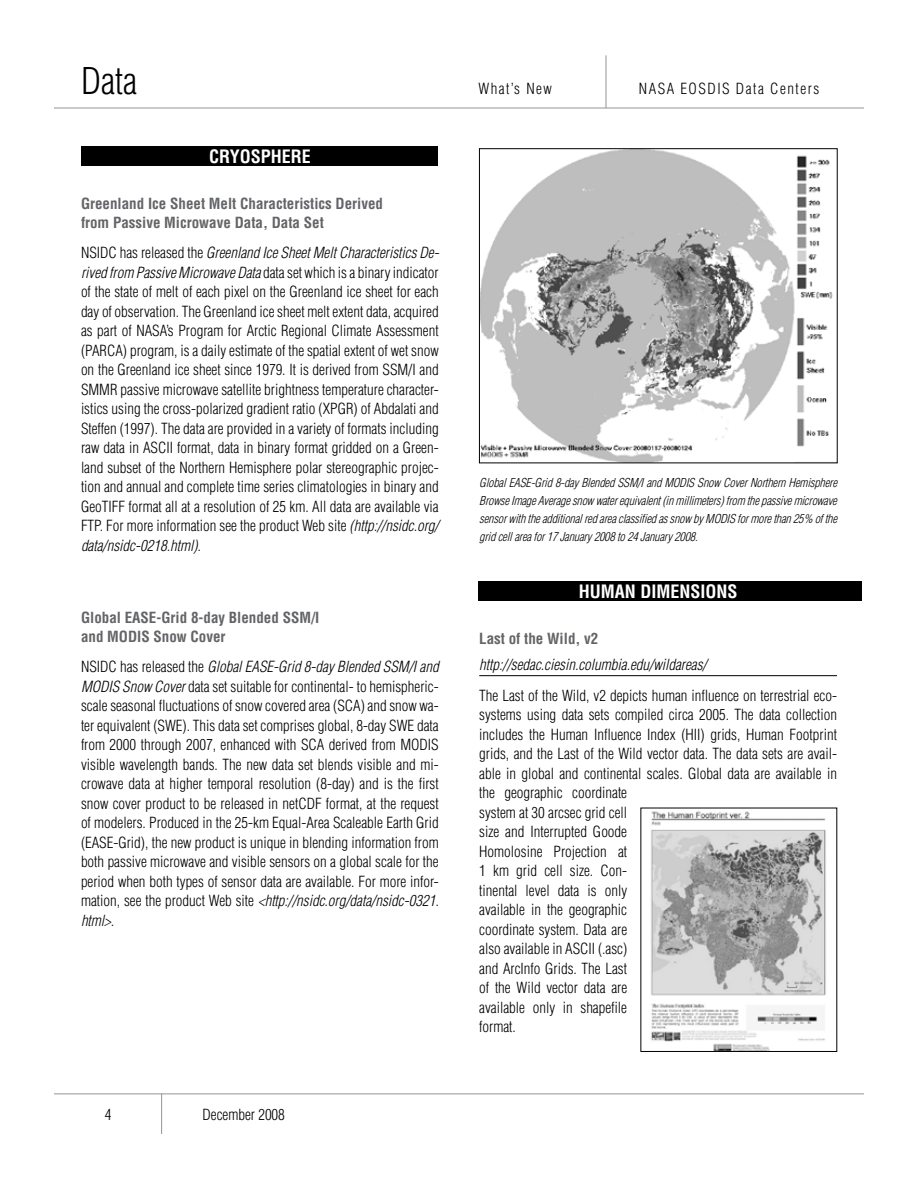
<style>
.page{position:relative;width:918px;height:1188px;background:#fff}
.page>*{position:absolute;margin:0;border:0;box-sizing:border-box;transform-origin:0 0}
.t1{font:300 condensed 36px "Helvetica";color:#000}
.t2{font:700 condensed 18px "Helvetica";color:#fff}
.t3{font:300 condensed 15px/19.5px "Helvetica";color:#000;text-align:justify}
.t4{font:700 condensed 15px/19.5px "Helvetica";color:#636467}
.t5{font:italic 300 condensed 15px/30px "Helvetica";color:#000}
.t6{font:300 condensed 15px "Helvetica";letter-spacing:.1em;color:#000}
.t7{font:italic 300 condensed 12px/18px "Helvetica";letter-spacing:-.01em;color:#000;text-align:justify}
.s1{font-style:italic}
.s2{font-weight:700;font-style:normal;color:#636467}
.s3{font-style:normal}
</style>
<div class="page">
<hr style="left:54px;top:108px;width:810px;height:1px;background:#939598">
<hr style="left:54px;top:1094px;width:810px;height:1px;background:#939598">
<hr style="left:161px;top:1094px;width:1px;height:40px;background:#939598">
<hr style="left:606px;top:55px;width:1px;height:53px;background:#939598">
<div style="left:478px;top:581px;width:384px;height:19px;background:#000"></div>
<div style="left:81px;top:147px;width:357px;height:19px;background:#000"></div>
<hr style="left:479px;top:675px;width:358px;height:1px;background:#000">
<img style="left:481px;top:150px;width:352px;height:311px">
<div style="left:479px;top:148px;width:358px;height:315px;border:1px solid #000"></div>
<img style="left:651px;top:811px;width:175px;height:239px">
<h1 class="t1" style="left:81px;top:59px;width:58px">Data</h1>
<p class="t2" style="left:209px;top:145px;width:103px">Cryosphere</p>
<p class="t4" style="left:81px;top:193px;width:304px">Greenland Ice Sheet Melt Characteristics Derived from Passive Microwave Data, Data Set</p>
<p class="t3" style="left:81px;top:243px;width:360px">NSIDC has released the <span class="s1">Greenland Ice Sheet Melt Characteristics De&shy;rived from Passive Microwave Data</span> data set which is a binary indicator of the state of melt of each pixel on the Greenland ice sheet for each day of observation. The Greenland ice sheet melt extent data, acquired as part of NASA’s Program for Arctic Regional Climate Assessment (PARCA) program, is a daily estimate of the spatial extent of wet snow on the Greenland ice sheet since 1979. It is derived from SSM/I and SMMR passive microwave satellite brightness temperature character&shy;istics using the cross-polarized gradient ratio (XPGR) of Abdalati and Steffen (1997). The data are provided in a variety of formats including raw data in ASCII format, data in binary format gridded on a Green&shy;land subset of the Northern Hemisphere polar stereographic projec&shy;tion and annual and complete time series climatologies in binary and GeoTIFF format all at a resolution of 25 km. All data are available via FTP. For more information see the product Web site <span class="s1">(http://nsidc.org/ data/nsidc-0218.html).</span></p>
<p class="t4" style="left:81px;top:607px;width:212px">Global EASE-Grid 8-day Blended SSM</p>
<p class="t4" style="left:311px;top:607px;width:10px">/I</p>
<p class="t5" style="left:81px;top:622px;width:359px"><span class="s2">and MODIS Snow Cover<br></span><span class="s3">NSIDC has released the</span> Global EASE-Grid 8-day Blended SSM/I and</p>
<p class="t3" style="left:81px;top:676px;width:359px"><span class="s1">MODIS Snow Cover</span> data set suitable for continental- to hemispheric&shy;scale seasonal fluctuations of snow covered area (SCA) and snow wa&shy;ter equivalent (SWE). This data set comprises global, 8-day SWE data from 2000 through 2007, enhanced with SCA derived from MODIS visible wavelength bands. The new data set blends visible and mi&shy;crowave data at higher temporal resolution (8-day) and is the first snow cover product to be released in netCDF format, at the request of modelers. Produced in the 25-km Equal-Area Scaleable Earth Grid (EASE-Grid), the new product is unique in blending information from both passive microwave and visible sensors on a global scale for the period when both types of sensor data are available. For more infor&shy;mation, see the product Web site <span class="s1">&lt;http://nsidc.org/data/nsidc-0321. html&gt;.</span></p>
<p class="t3" style="left:105px;top:1104px;width:8px">4</p>
<p class="t3" style="left:202px;top:1104px;width:84px">December 2008</p>
<p class="t3" style="left:478px;top:79px;width:75px">What’s New</p>
<p class="t6" style="left:639px;top:80px;width:182px">NASA EOSDIS Data Centers</p>
<p class="t7" style="left:479px;top:474px;width:359px">Global EASE-Grid 8-day Blended SSM/I and MODIS Snow Cover Northern Hemisphere Browse Image Average snow water equivalent (in millimeters) from the passive microwave sensor with the additional red area classified as snow by MODIS for more than 25% of the grid cell area for 17 January 2008 to 24 January 2008.</p>
<p class="t2" style="left:579px;top:580px;width:160px">Human Dimensions</p>
<p class="t4" style="left:479px;top:629px;width:121px">Last of the Wild, v2</p>
<p class="t5" style="left:479px;top:650px;width:229px">http://sedac.ciesin.columbia.edu/wildareas/</p>
<p class="t3" style="left:479px;top:686px;width:359px;text-align:left">The Last of the Wild, v2 depicts human influence on terrestrial eco&shy;systems using data sets compiled circa 2005. The data collection includes the Human Influence Index (HII) grids, Human Footprint grids, and the Last of the Wild vector data. The data sets are avail&shy;able in global and continental scales. Global data are available in the geographic coordinate<br>system at 30 arcsec grid cell<br>size and Interrupted Goode<br>Homolosine Projection at<br>1 km grid cell size. Con-<br>tinental level data is only<br>available in the geographic<br>coordinate system. Data are<br>also available in ASCII (.asc)<br>and ArcInfo Grids. The Last<br>of the Wild vector data are<br>available only in shapefile<br>format.</p>
</div>
